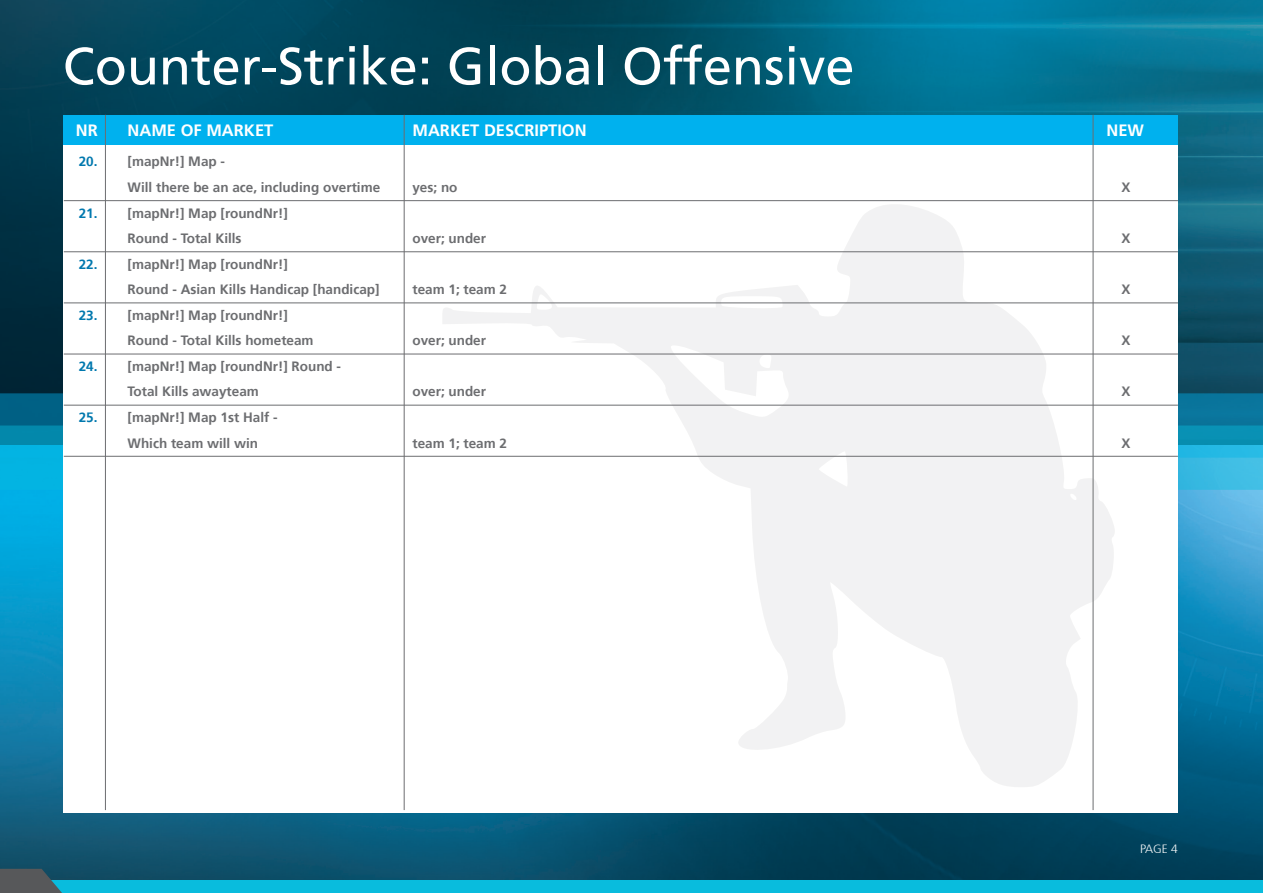
<style>
.page{position:relative;width:1263px;height:893px;background:#fff}
.page>*{position:absolute;margin:0;border:0;box-sizing:border-box;transform-origin:0 0}
.t1{font:52.5px "Frutiger";color:#fff}
.t2{font:700 16.5px "Frutiger";color:#fff}
.t3{font:700 13.5px/25.5px "Frutiger 65";color:#6c6d70}
.t4{font:300 12px "Frutiger 45";color:#fff}
.s1{color:#0078ae}
</style>
<div class="page">
<img style="left:0;top:0;width:1263px;height:393px">
<img style="left:0;top:490px;width:1263px;height:390px">
<svg style="left:0;top:393px;width:1263px;height:32px;background:#076c91"></svg>
<svg style="left:0;top:425px;width:1263px;height:65px;background:#19aad3"></svg>
<div style="left:64px;top:115px;width:1114px;height:697px;background:#fff"></div>
<div style="left:64px;top:115px;width:1114px;height:30px;background:#00b1ee"></div>
<hr style="left:404px;top:115px;width:1px;height:695px;background:#6c6d70">
<hr style="left:1093px;top:115px;width:1px;height:695px;background:#6c6d70">
<hr style="left:105px;top:115px;width:1px;height:695px;background:#6c6d70">
<svg style="left:442px;top:203px;width:673px;height:584px"></svg>
<div style="left:17px;top:880px;width:1246px;height:13px;background:#09bcdd"></div>
<svg style="left:0;top:869px;width:73px;height:24px;background:#41616b"></svg>
<hr style="left:64px;top:200px;width:1114px;height:1px;background:#6c6d70">
<hr style="left:64px;top:252px;width:1114px;height:1px;background:#6c6d70">
<hr style="left:64px;top:303px;width:1114px;height:1px;background:#6c6d70">
<hr style="left:64px;top:354px;width:1114px;height:1px;background:#6c6d70">
<hr style="left:64px;top:405px;width:1114px;height:1px;background:#6c6d70">
<hr style="left:64px;top:456px;width:1114px;height:1px;background:#6c6d70">
<h1 class="t1" style="left:63px;top:35px;width:793px">Counter-Strike: Global Offensive</h1>
<p class="t2" style="left:76px;top:121px;width:23px">NR</p>
<p class="t2" style="left:128px;top:121px;width:147px">NAME OF MARKET</p>
<p class="t2" style="left:412px;top:121px;width:176px">MARKET DESCRIPTION</p>
<p class="t2" style="left:1106px;top:121px;width:39px">NEW</p>
<p class="t3" style="left:128px;top:149px;width:254px;text-indent:-49px"><span class="s1">20.</span> [mapNr!] Map -<br>Will there be an ace, including overtime</p>
<p class="t3" style="left:79px;top:200px;width:211px;text-align:center"><span class="s1">21.</span> [mapNr!] Map [roundNr!]<br>Round - Total Kills</p>
<p class="t3" style="left:128px;top:251px;width:254px;text-indent:-49px"><span class="s1">22.</span> [mapNr!] Map [roundNr!]<br>Round - Asian Kills Handicap [handicap]</p>
<p class="t3" style="left:128px;top:302px;width:188px;text-indent:-49px"><span class="s1">23.</span> [mapNr!] Map [roundNr!]<br>Round - Total Kills hometeam</p>
<p class="t3" style="left:128px;top:353px;width:215px;text-indent:-49px"><span class="s1">24.</span> [mapNr!] Map [roundNr!] Round -<br>Total Kills awayteam</p>
<p class="t3" style="left:128px;top:405px;width:152px;text-indent:-49px"><span class="s1">25.</span> [mapNr!] Map 1st Half -<br>Which team will win</p>
<p class="t3" style="left:412px;top:175px;width:47px">yes; no</p>
<p class="t3" style="left:1121px;top:175px;width:11px">X</p>
<p class="t3" style="left:412px;top:226px;width:75px">over; under</p>
<p class="t3" style="left:1121px;top:226px;width:11px">X</p>
<p class="t3" style="left:412px;top:277px;width:96px">team 1; team 2</p>
<p class="t3" style="left:1121px;top:277px;width:11px">X</p>
<p class="t3" style="left:412px;top:328px;width:75px">over; under</p>
<p class="t3" style="left:1121px;top:328px;width:11px">X</p>
<p class="t3" style="left:412px;top:379px;width:75px">over; under</p>
<p class="t3" style="left:1121px;top:379px;width:11px">X</p>
<p class="t3" style="left:412px;top:430px;width:96px">team 1; team 2</p>
<p class="t3" style="left:1121px;top:430px;width:11px">X</p>
<p class="t4" style="left:1140px;top:842px;width:39px">PAGE 4</p>
</div>
